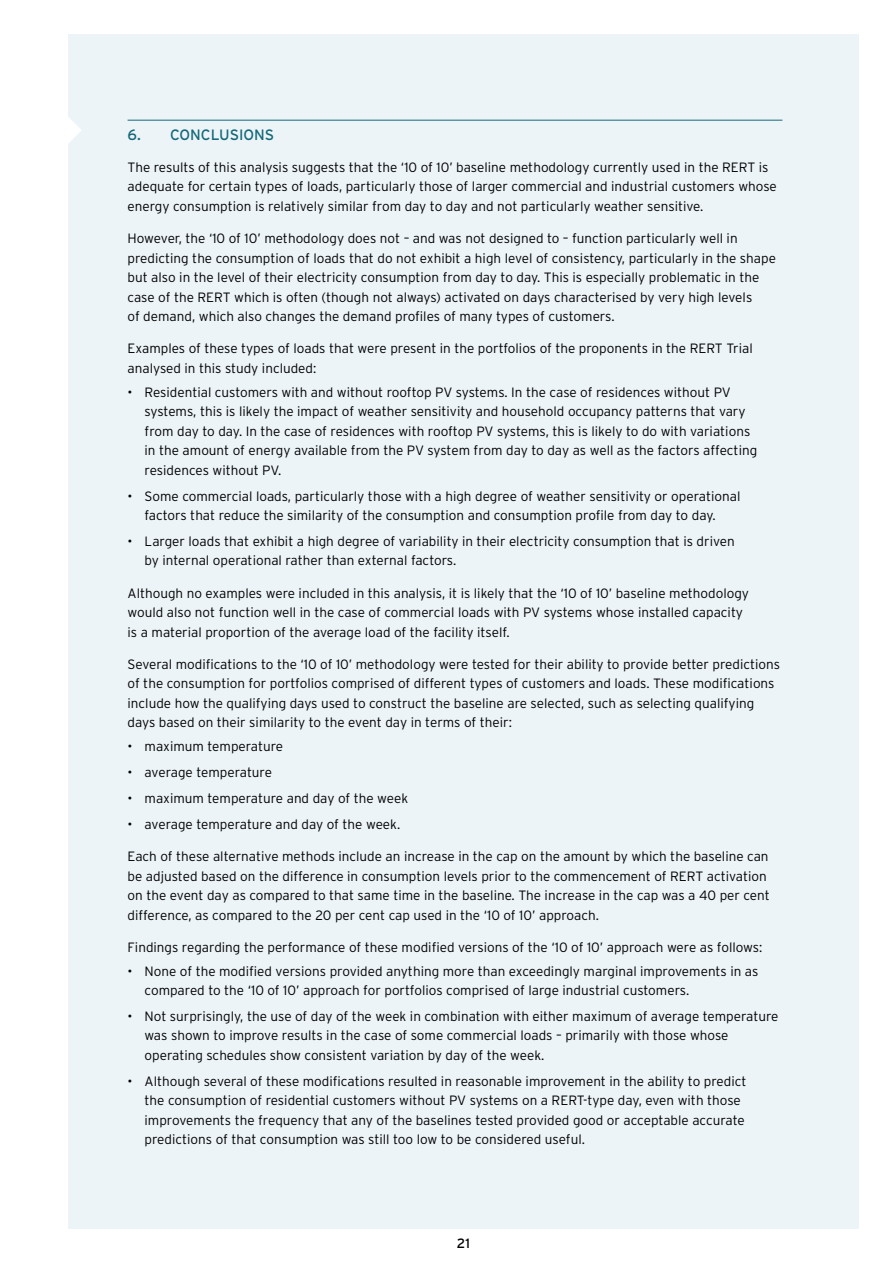
<style>
.page{position:relative;width:893px;height:1263px;background:#fff}
.page>*{position:absolute;margin:0;border:0;box-sizing:border-box;transform-origin:0 0}
.t1{font:15px "Interstate";color:#14697a}
.t2{font:300 13.5px/19.5px "Interstate";color:#000}
.t3{font:13.5px "Interstate";color:#000}
</style>
<div class="page">
<div style="left:68px;top:34px;width:791px;height:1195px;background:#ecf4f8"></div>
<svg style="left:68px;top:117px;width:13px;height:26px"></svg>
<hr style="left:128px;top:120px;width:654px;height:1px;background:#14697a">
<p class="t1" style="left:128px;top:126px;width:148px">6. CONCLUSIONS</p>
<p class="t2" style="left:128px;top:157px;width:651px">The results of this analysis suggests that the ‘10 of 10’ baseline methodology currently used in the RERT is adequate for certain types of loads, particularly those of larger commercial and industrial customers whose energy consumption is relatively similar from day to day and not particularly weather sensitive.</p>
<p class="t2" style="left:128px;top:229px;width:650px">However, the ‘10 of 10’ methodology does not – and was not designed to – function particularly well in predicting the consumption of loads that do not exhibit a high level of consistency, particularly in the shape but also in the level of their electricity consumption from day to day. This is especially problematic in the case of the RERT which is often (though not always) activated on days characterised by very high levels<br>of demand, which also changes the demand profiles of many types of customers.</p>
<p class="t2" style="left:128px;top:339px;width:627px">Examples of these types of loads that were present in the portfolios of the proponents in the RERT Trial analysed in this study included:</p>
<p class="t2" style="left:145px;top:382px;width:614px;text-indent:-17px">• Residential customers with and without rooftop PV systems. In the case of residences without PV systems, this is likely the impact of weather sensitivity and household occupancy patterns that vary from day to day. In the case of residences with rooftop PV systems, this is likely to do with variations in the amount of energy available from the PV system from day to day as well as the factors affecting residences without PV.</p>
<p class="t2" style="left:128px;top:486px;width:614px;text-align:center">• Some commercial loads, particularly those with a high degree of weather sensitivity or operational factors that reduce the similarity of the consumption and consumption profile from day to day.</p>
<p class="t2" style="left:145px;top:531px;width:592px;text-indent:-17px">• Larger loads that exhibit a high degree of variability in their electricity consumption that is driven by internal operational rather than external factors.</p>
<p class="t2" style="left:128px;top:583px;width:623px">Although no examples were included in this analysis, it is likely that the ‘10 of 10’ baseline methodology would also not function well in the case of commercial loads with PV systems whose installed capacity is a material proportion of the average load of the facility itself.</p>
<p class="t2" style="left:128px;top:654px;width:654px">Several modifications to the ‘10 of 10’ methodology were tested for their ability to provide better predictions of the consumption for portfolios comprised of different types of customers and loads. These modifications include how the qualifying days used to construct the baseline are selected, such as selecting qualifying days based on their similarity to the event day in terms of their:</p>
<p class="t2" style="left:128px;top:736px;width:157px">• maximum temperature</p>
<p class="t2" style="left:128px;top:762px;width:146px">• average temperature</p>
<p class="t2" style="left:128px;top:788px;width:282px">• maximum temperature and day of the week</p>
<p class="t2" style="left:128px;top:814px;width:274px">• average temperature and day of the week.</p>
<p class="t2" style="left:128px;top:846px;width:644px">Each of these alternative methods include an increase in the cap on the amount by which the baseline can be adjusted based on the difference in consumption levels prior to the commencement of RERT activation on the event day as compared to that same time in the baseline. The increase in the cap was a 40 per cent difference, as compared to the 20 per cent cap used in the ‘10 of 10’ approach.</p>
<p class="t2" style="left:128px;top:937px;width:636px">Findings regarding the performance of these modified versions of the ‘10 of 10’ approach were as follows:</p>
<p class="t2" style="left:145px;top:961px;width:615px;text-indent:-17px">• None of the modified versions provided anything more than exceedingly marginal improvements in as compared to the ‘10 of 10’ approach for portfolios comprised of large industrial customers.</p>
<p class="t2" style="left:145px;top:1006px;width:635px;text-indent:-17px">• Not surprisingly, the use of day of the week in combination with either maximum of average temperature was shown to improve results in the case of some commercial loads – primarily with those whose operating schedules show consistent variation by day of the week.</p>
<p class="t2" style="left:145px;top:1071px;width:603px;text-indent:-17px">• Although several of these modifications resulted in reasonable improvement in the ability to predict the consumption of residential customers without PV systems on a RERT-type day, even with those improvements the frequency that any of the baselines tested provided good or acceptable accurate predictions of that consumption was still too low to be considered useful.</p>
<p class="t3" style="left:457px;top:1236px;width:15px">21</p>
</div>
